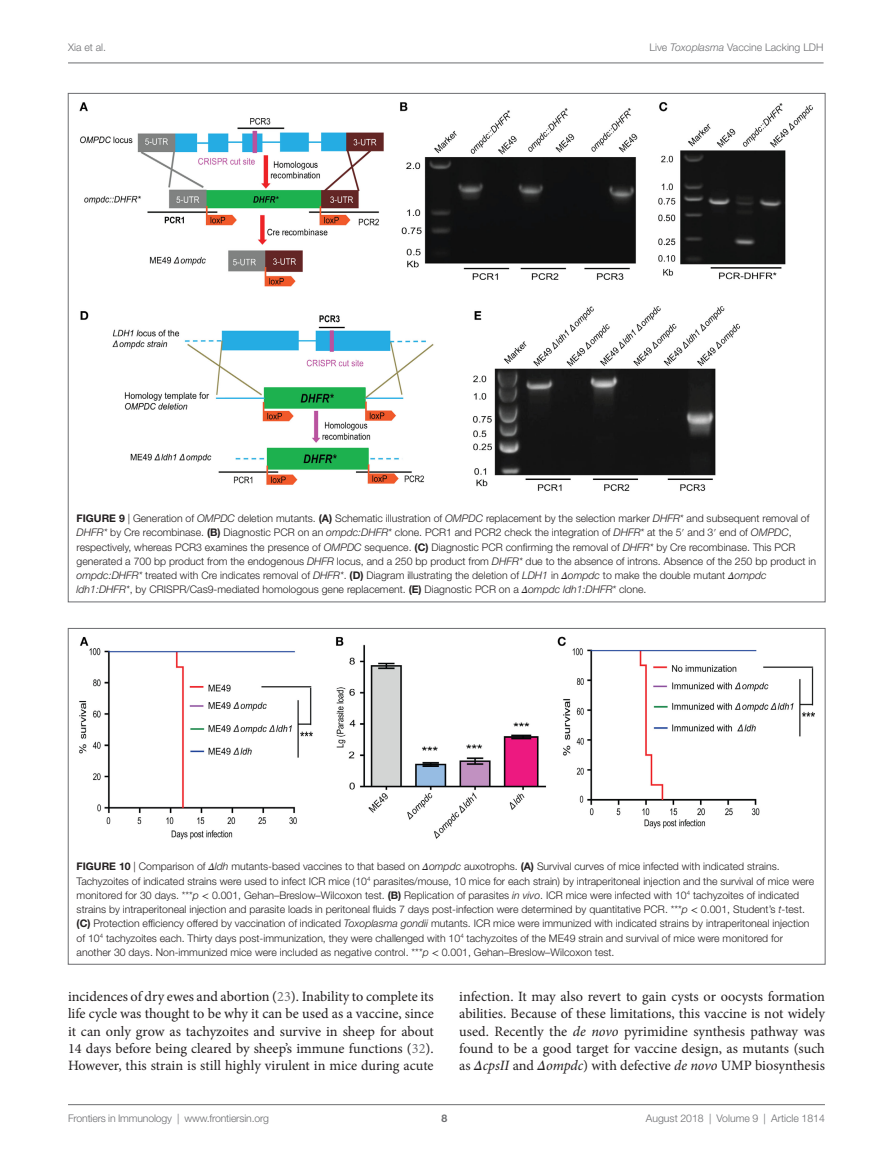
<style>
.page{position:relative;width:893px;height:1170px;background:#fff}
.page>*{position:absolute;margin:0;border:0;box-sizing:border-box;transform-origin:0 0}
.t1{font:14.25px/17.2px "Minion Pro";color:#231f20;text-align:justify}
.t2{font:300 10.5px/14.2px "Helvetica Neue LT Std";color:#231f20}
.t3{font:300 10.5px "Helvetica Neue LT Std";color:#6c6d70}
.t4{font:700 10.5px "Helvetica Neue LT Std";color:#6c6d70}
.s1{font-style:italic}
.s2{font-weight:700}
.s3{font-family:"STIX General";font-weight:400}
.s4{font-family:"STIX General";font-weight:400;font-style:italic}
.s5{color:#6c6d70}
.s6{font-family:"STIX General";font-style:italic}
</style>
<div class="page">
<img style="left:79px;top:636px;width:735px;height:204px">
<img style="left:79px;top:102px;width:734px;height:389px">
<hr style="left:68px;top:63px;width:756px;height:1px;background:#6c6d70">
<hr style="left:68px;top:1104px;width:757px;height:1px;background:#6c6d70">
<p class="t3" style="left:68px;top:41px;width:40px">Xia et al.</p>
<p class="t3" style="left:649px;top:41px;width:176px">Live <span class="s1">Toxoplasma</span> Vaccine Lacking LDH</p>
<p class="t2" style="left:77px;top:511px;width:741px"><span class="s2">FIGURE 9</span> | Generation of <span class="s1">OMPDC</span> deletion mutants. <span class="s2">(A)</span> Schematic illustration of <span class="s1">OMPDC</span> replacement by the selection marker <span class="s1">DHFR*</span> and subsequent removal of <span class="s1">DHFR*</span> by Cre recombinase. <span class="s2">(B)</span> Diagnostic PCR on an <span class="s1">ompdc:DHFR*</span> clone. PCR1 and PCR2 check the integration of <span class="s1">DHFR*</span> at the 5<span class="s3">′</span> and 3<span class="s3">′</span> end of <span class="s1">OMPDC</span>, respectively, whereas PCR3 examines the presence of <span class="s1">OMPDC</span> sequence. <span class="s2">(C)</span> Diagnostic PCR confirming the removal of <span class="s1">DHFR*</span> by Cre recombinase. This PCR generated a 700 bp product from the endogenous <span class="s1">DHFR</span> locus, and a 250 bp product from <span class="s1">DHFR*</span> due to the absence of introns. Absence of the 250 bp product in <span class="s1">ompdc:DHFR*</span> treated with Cre indicates removal of <span class="s1">DHFR*</span>. <span class="s2">(D)</span> Diagram illustrating the deletion of <span class="s1">LDH1</span> in <span class="s4">Δ</span><span class="s1">ompdc</span> to make the double mutant <span class="s4">Δ</span><span class="s1">ompdc ldh1:DHFR*</span>, by CRISPR/Cas9-mediated homologous gene replacement. <span class="s2">(E)</span> Diagnostic PCR on a <span class="s4">Δ</span><span class="s1">ompdc ldh1:DHFR*</span> clone.</p>
<p class="t2" style="left:77px;top:859px;width:739px"><span class="s2">FIGURE 10</span> | Comparison of <span class="s4">Δ</span><span class="s1">ldh</span> mutants-based vaccines to that based on <span class="s4">Δ</span><span class="s1">ompdc</span> auxotrophs. <span class="s2">(A)</span> Survival curves of mice infected with indicated strains.<br>Tachyzoites of indicated strains were used to infect ICR mice (10<sup>4</sup> parasites/mouse, 10 mice for each strain) by intraperitoneal injection and the survival of mice were monitored for 30 days. ***<span class="s1">p</span> <span class="s3">&lt;</span> 0.001, Gehan–Breslow–Wilcoxon test. <span class="s2">(B)</span> Replication of parasites <span class="s1">in vivo</span>. ICR mice were infected with 10<sup>4</sup> tachyzoites of indicated strains by intraperitoneal injection and parasite loads in peritoneal fluids 7 days post-infection were determined by quantitative PCR. ***<span class="s1">p</span> <span class="s3">&lt;</span> 0.001, Student’s <span class="s1">t</span>-test. <span class="s2">(C)</span> Protection efficiency offered by vaccination of indicated <span class="s1">Toxoplasma gondii</span> mutants. ICR mice were immunized with indicated strains by intraperitoneal injection of 10<sup>4</sup> tachyzoites each. Thirty days post-immunization, they were challenged with 10<sup>4</sup> tachyzoites of the ME49 strain and survival of mice were monitored for another 30 days. Non-immunized mice were included as negative control. ***<span class="s1">p</span> <span class="s3">&lt;</span> 0.001, Gehan–Breslow–Wilcoxon test.</p>
<p class="t1" style="left:68px;top:987px;width:367px">incidences of dry ewes and abortion (<span class="s5">23</span>). Inability to complete its life cycle was thought to be why it can be used as a vaccine, since it can only grow as tachyzoites and survive in sheep for about 14 days before being cleared by sheep’s immune functions (<span class="s5">32</span>).<br>However, this strain is still highly virulent in mice during acute</p>
<p class="t1" style="left:459px;top:987px;width:367px">infection. It may also revert to gain cysts or oocysts formation abilities. Because of these limitations, this vaccine is not widely used. Recently the <span class="s1">de novo</span> pyrimidine synthesis pathway was found to be a good target for vaccine design, as mutants (such as <span class="s6">Δ</span><span class="s1">cpsII</span> and <span class="s6">Δ</span><span class="s1">ompdc</span>) with defective <span class="s1">de novo</span> UMP biosynthesis</p>
<p class="t3" style="left:68px;top:1111px;width:203px">Frontiers in Immunology | www.frontiersin.org</p>
<p class="t3" style="left:646px;top:1111px;width:181px">August 2018 | Volume 9 | Article 1814</p>
<p class="t4" style="left:441px;top:1111px;width:7px">8</p>
</div>
